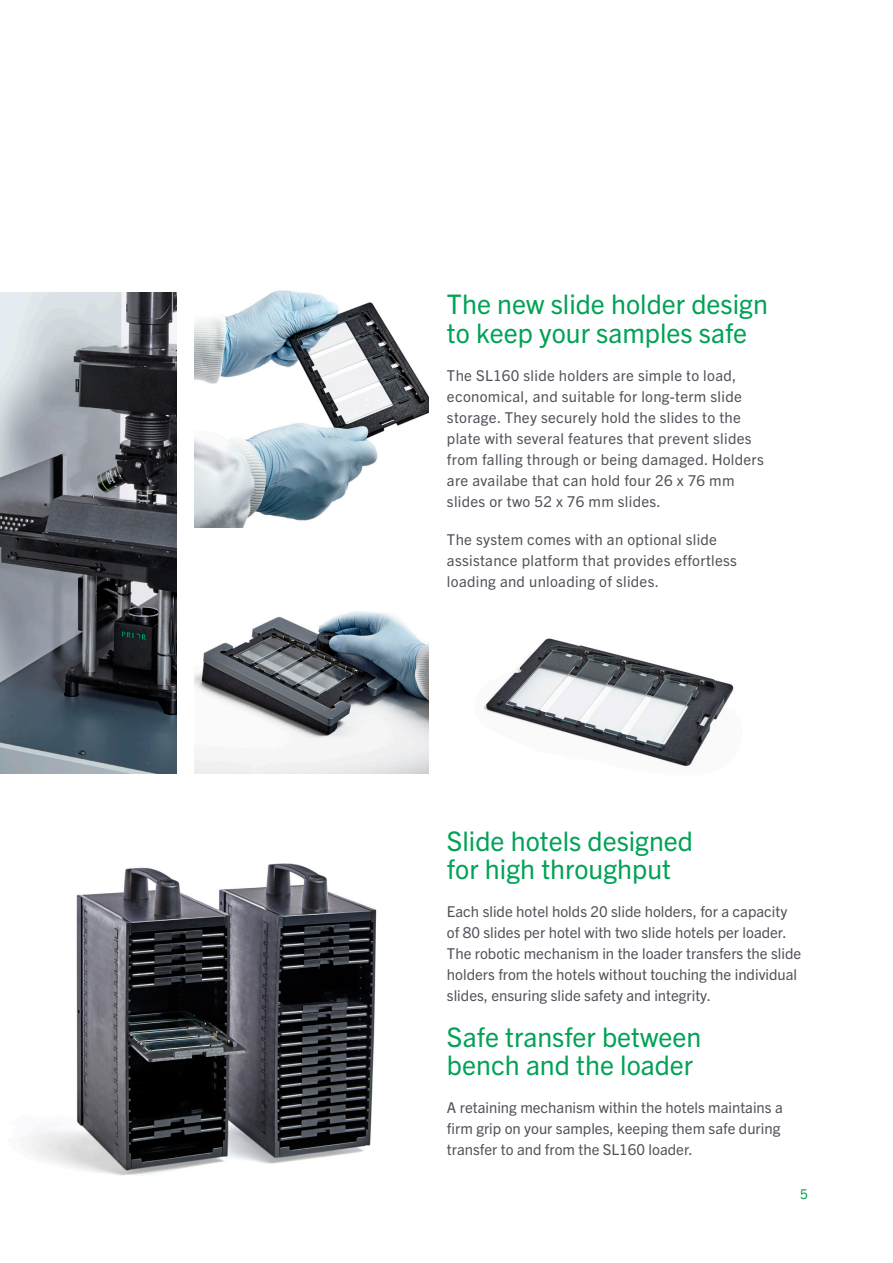
<style>
.page{position:relative;width:893px;height:1263px;background:#fff}
.page>*{position:absolute;margin:0;border:0;box-sizing:border-box;transform-origin:0 0}
.Header_-_green_18pt{font:27px/28.5px "Trade Gothic Next LT Pro";color:#00a256}
.t1{font:15px/21px "Trade Gothic Next LT Pro";letter-spacing:.02em;color:#50535a}
.t2{font:15px/21px "Trade Gothic Next LT Pro";color:#50535a}
.t3{font:13.5px "Trade Gothic Next LT Pro";color:#00a256}
</style>
<div class="page">
<img style="left:27px;top:863px;width:350px;height:313px">
<img style="left:0;top:292px;width:176px;height:482px">
<img style="left:194px;top:290px;width:235px;height:237px">
<img style="left:194px;top:611px;width:235px;height:163px">
<img style="left:483px;top:638px;width:251px;height:129px">
<p class="Header_-_green_18pt" style="left:447px;top:288px;width:322px">The new slide holder design to keep your samples safe</p>
<p class="t1" style="left:447px;top:364px;width:318px">The SL160 slide holders are simple to load, economical, and suitable for long-term slide storage. They securely hold the slides to the plate with several features that prevent slides from falling through or being damaged. Holders are availabe that can hold four 26 x 76 mm slides or two 52 x 76 mm slides.</p>
<p class="t1" style="left:447px;top:528px;width:292px">The system comes with an optional slide assistance platform that provides effortless loading and unloading of slides.</p>
<p class="Header_-_green_18pt" style="left:447px;top:825px;width:248px">Slide hotels designed for high throughput</p>
<p class="t2" style="left:447px;top:900px;width:356px">Each slide hotel holds 20 slide holders, for a capacity of 80 slides per hotel with two slide hotels per loader.<br>The robotic mechanism in the loader transfers the slide holders from the hotels without touching the individual slides, ensuring slide safety and integrity.</p>
<p class="Header_-_green_18pt" style="left:447px;top:1021px;width:256px">Safe transfer between bench and the loader</p>
<p class="t2" style="left:447px;top:1096px;width:337px">A retaining mechanism within the hotels maintains a firm grip on your samples, keeping them safe during transfer to and from the SL160 loader.</p>
<p class="t3" style="left:800px;top:1185px;width:9px">5</p>
</div>
